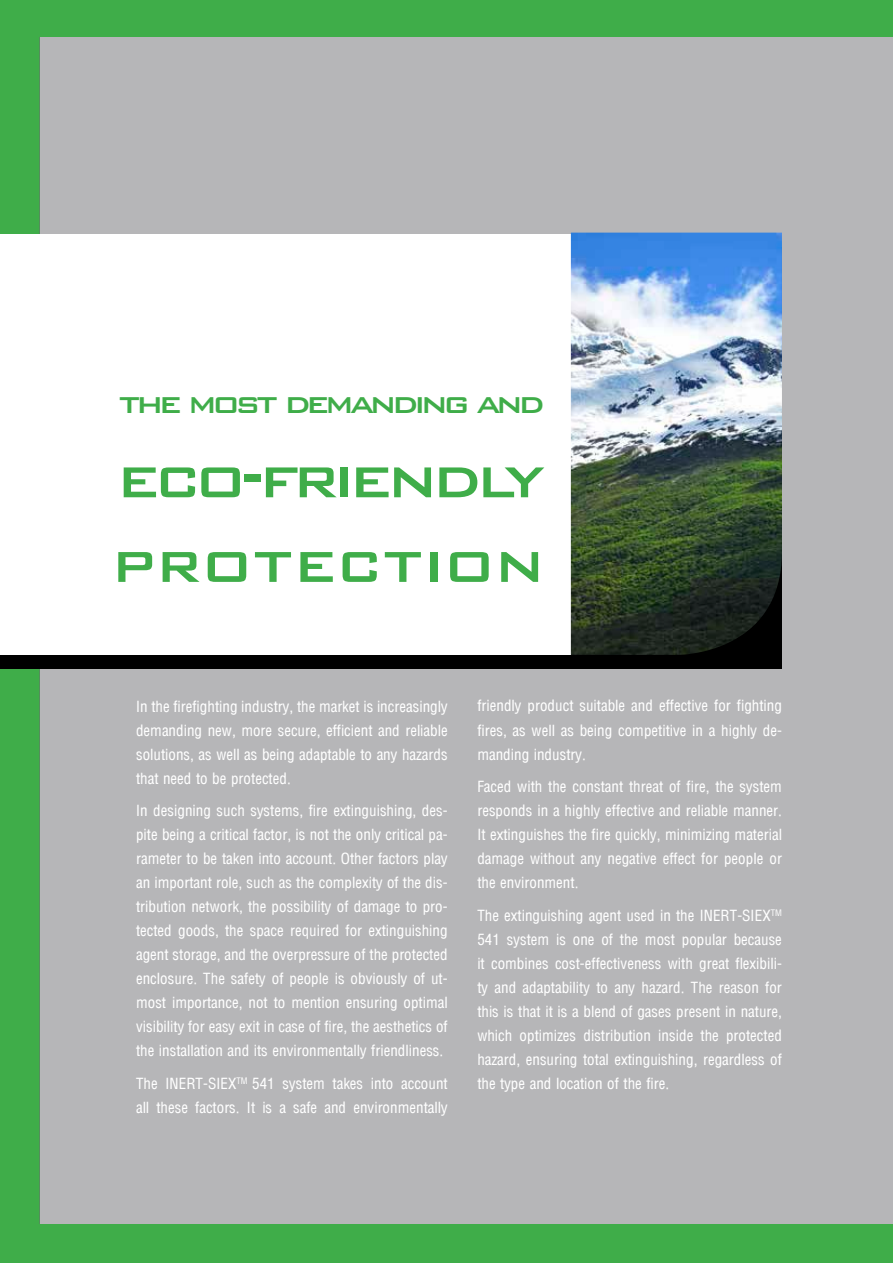
<style>
.page{position:relative;width:893px;height:1263px;background:#fff}
.page>*{position:absolute;margin:0;border:0;box-sizing:border-box;transform-origin:0 0}
.t1{font:500 70.5px/84.6px "Bank Gothic BT";letter-spacing:-.035em;color:#3fad49}
.t2{font:500 37.5px "Bank Gothic BT";letter-spacing:-.11em;color:#3fad49}
.t3{font:15px/24px "Arena Condensed";color:#fff;text-align:justify}
</style>
<div class="page">
<div style="left:0;top:0;width:39px;height:1263px;background:#3fad49"></div>
<div style="left:39px;top:37px;width:854px;height:1188px;background:#b6b6b8"></div>
<div style="left:0;top:0;width:893px;height:37px;background:#3fad49"></div>
<div style="left:0;top:1225px;width:893px;height:38px;background:#3fad49"></div>
<div style="left:0;top:248px;width:782px;height:421px;background:#000"></div>
<div style="left:0;top:234px;width:571px;height:421px;background:#fff"></div>
<img style="left:571px;top:233px;width:211px;height:422px">
<h2 class="t2" style="left:118px;top:382px;width:428px">the most demanding and</h2>
<h1 class="t1" style="left:112px;top:435px;width:435px">eco-friendly protection</h1>
<p class="t3" style="left:136px;top:694px;width:313px">In the firefighting industry, the market is increasingly demanding new, more secure, efficient and reliable solutions, as well as being adaptable to any hazards that need to be protected.</p>
<p class="t3" style="left:136px;top:799px;width:313px">In designing such systems, fire extinguishing, des&shy;pite being a critical factor, is not the only critical pa&shy;rameter to be taken into account. Other factors play an important role, such as the complexity of the dis&shy;tribution network, the possibility of damage to pro&shy;tected goods, the space required for extinguishing agent storage, and the overpressure of the protected enclosure. The safety of people is obviously of ut&shy;most importance, not to mention ensuring optimal visibility for easy exit in case of fire, the aesthetics of the installation and its environmentally friendliness.</p>
<p class="t3" style="left:136px;top:1071px;width:313px">The INERT-SIEX<sup>TM</sup> 541 system takes into account all these factors. It is a safe and environmentally</p>
<p class="t3" style="left:477px;top:694px;width:306px">friendly product suitable and effective for fighting fires, as well as being competitive in a highly de&shy;manding industry.</p>
<p class="t3" style="left:477px;top:775px;width:306px">Faced with the constant threat of fire, the system responds in a highly effective and reliable manner.<br>It extinguishes the fire quickly, minimizing material damage without any negative effect for people or the environment.</p>
<p class="t3" style="left:477px;top:903px;width:306px">The extinguishing agent used in the INERT-SIEX<sup>TM </sup>541 system is one of the most popular because it combines cost-effectiveness with great flexibili&shy;ty and adaptability to any hazard. The reason for this is that it is a blend of gases present in nature, which optimizes distribution inside the protected hazard, ensuring total extinguishing, regardless of the type and location of the fire.</p>
</div>
